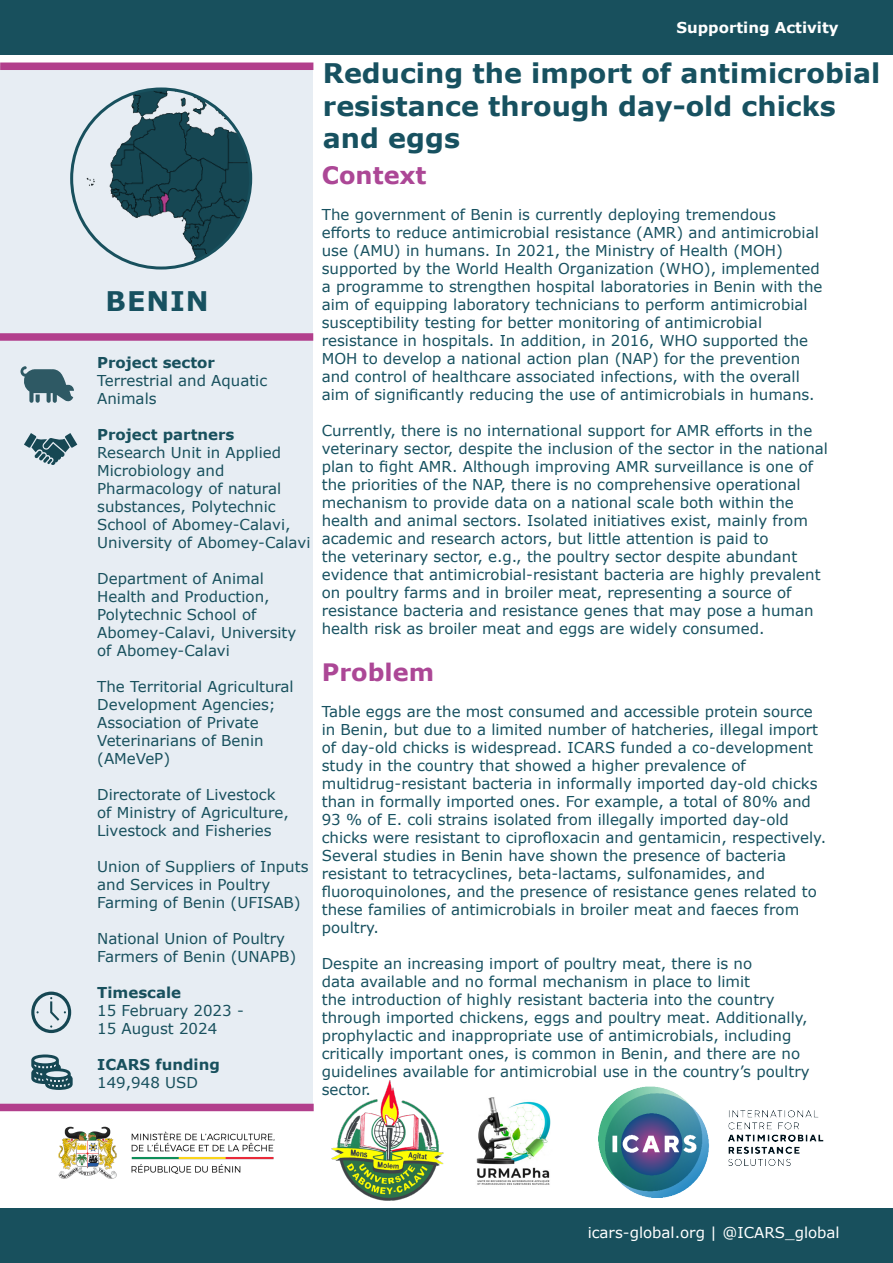
<style>
.page{position:relative;width:893px;height:1263px;background:#fff}
.page>*{position:absolute;margin:0;border:0;box-sizing:border-box;transform-origin:0 0}
.t1{font:700 27px/32.4px "Verdana";color:#175160}
.t2{font:700 24px "Verdana";color:#ac4796}
.t3{font:15px/18px "Verdana";color:#175160}
.t4{font:15px/18px "Verdana";color:#18505d}
.t5{font:700 15px "Verdana";color:#18505d}
.t6{font:15px "Verdana";color:#fff}
.t7{font:700 15px "Verdana";color:#fff}
</style>
<div class="page">
<img style="left:476px;top:1097px;width:75px;height:88px">
<div style="left:0;top:1209px;width:893px;height:54px;background:#18505d"></div>
<div style="left:0;top:66px;width:313px;height:1045px;background:#e7edf3"></div>
<img style="left:599px;top:1087px;width:225px;height:111px">
<div style="left:0;top:63px;width:313px;height:7px;background:#b23f8c"></div>
<div style="left:0;top:333px;width:313px;height:8px;background:#b23f8c"></div>
<img style="left:72px;top:89px;width:179px;height:179px;border-radius:90px">
<div style="left:0;top:1104px;width:314px;height:7px;background:#b23f8c"></div>
<svg style="left:24px;top:433px;width:53px;height:32px"></svg>
<svg style="left:31px;top:991px;width:40px;height:42px"></svg>
<svg style="left:31px;top:1054px;width:42px;height:36px"></svg>
<div style="left:0;top:0;width:893px;height:54px;background:#18505d"></div>
<svg style="left:20px;top:366px;width:54px;height:37px"></svg>
<img style="left:331px;top:1080px;width:112px;height:120px">
<img style="left:40px;top:1111px;width:251px;height:68px">
<p class="t1" style="left:106px;top:284px;width:105px">BENIN</p>
<p class="t5" style="left:97px;top:352px;width:119px">Project sector</p>
<p class="t4" style="left:97px;top:371px;width:172px">Terrestrial and Aquatic<br>Animals</p>
<p class="t5" style="left:97px;top:424px;width:139px">Project partners</p>
<p class="t4" style="left:97px;top:443px;width:215px">Research Unit in Applied<br>Microbiology and<br>Pharmacology of natural substances, Polytechnic<br>School of Abomey-Calavi,<br>University of Abomey-Calavi</p>
<p class="t4" style="left:97px;top:569px;width:201px">Department of Animal<br>Health and Production,<br>Polytechnic School of<br>Abomey-Calavi, University of Abomey-Calavi</p>
<p class="t4" style="left:97px;top:677px;width:198px">The Territorial Agricultural<br>Development Agencies;<br>Association of Private<br>Veterinarians of Benin (AMeVeP)</p>
<p class="t4" style="left:97px;top:785px;width:193px">Directorate of Livestock of Ministry of Agriculture,<br>Livestock and Fisheries</p>
<p class="t4" style="left:97px;top:857px;width:213px">Union of Suppliers of Inputs and Services in Poultry<br>Farming of Benin (UFISAB)</p>
<p class="t4" style="left:97px;top:929px;width:201px">National Union of Poultry<br>Farmers of Benin (UNAPB)</p>
<p class="t5" style="left:97px;top:982px;width:86px">Timescale</p>
<p class="t4" style="left:97px;top:1001px;width:148px">15 February 2023 -</p>
<p class="t4" style="left:97px;top:1019px;width:122px">15 August 2024</p>
<p class="t5" style="left:97px;top:1054px;width:124px">ICARS funding</p>
<p class="t4" style="left:97px;top:1073px;width:102px">149,948 USD</p>
<p class="t7" style="left:676px;top:17px;width:164px">Supporting Activity</p>
<p class="t1" style="left:323px;top:57px;width:559px">Reducing the import of antimicrobial resistance through day-old chicks and eggs</p>
<p class="t2" style="left:322px;top:159px;width:106px">Context</p>
<p class="t3" style="left:322px;top:206px;width:502px">The government of Benin is currently deploying tremendous efforts to reduce antimicrobial resistance (AMR) and antimicrobial use (AMU) in humans. In 2021, the Ministry of Health (MOH) supported by the World Health Organization (WHO), implemented a programme to strengthen hospital laboratories in Benin with the aim of equipping laboratory technicians to perform antimicrobial susceptibility testing for better monitoring of antimicrobial resistance in hospitals. In addition, in 2016, WHO supported the MOH to develop a national action plan (NAP) for the prevention and control of healthcare associated infections, with the overall aim of significantly reducing the use of antimicrobials in humans.</p>
<p class="t3" style="left:322px;top:422px;width:508px">Currently, there is no international support for AMR efforts in the veterinary sector, despite the inclusion of the sector in the national plan to fight AMR. Although improving AMR surveillance is one of the priorities of the NAP, there is no comprehensive operational mechanism to provide data on a national scale both within the health and animal sectors. Isolated initiatives exist, mainly from academic and research actors, but little attention is paid to<br>the veterinary sector, e.g., the poultry sector despite abundant evidence that antimicrobial-resistant bacteria are highly prevalent on poultry farms and in broiler meat, representing a source of resistance bacteria and resistance genes that may pose a human health risk as broiler meat and eggs are widely consumed.</p>
<p class="t2" style="left:322px;top:655px;width:114px">Problem</p>
<p class="t3" style="left:322px;top:703px;width:506px">Table eggs are the most consumed and accessible protein source in Benin, but due to a limited number of hatcheries, illegal import of day-old chicks is widespread. ICARS funded a co-development study in the country that showed a higher prevalence of multidrug-resistant bacteria in informally imported day-old chicks than in formally imported ones. For example, a total of 80% and 93 % of E. coli strains isolated from illegally imported day-old chicks were resistant to ciprofloxacin and gentamicin, respectively.</p>
<p class="t3" style="left:322px;top:847px;width:496px">Several studies in Benin have shown the presence of bacteria resistant to tetracyclines, beta-lactams, sulfonamides, and fluoroquinolones, and the presence of resistance genes related to these families of antimicrobials in broiler meat and faeces from poultry.</p>
<p class="t3" style="left:322px;top:955px;width:489px">Despite an increasing import of poultry meat, there is no<br>data available and no formal mechanism in place to limit<br>the introduction of highly resistant bacteria into the country through imported chickens, eggs and poultry meat. Additionally, prophylactic and inappropriate use of antimicrobials, including critically important ones, is common in Benin, and there are no guidelines available for antimicrobial use in the country’s poultry sector.</p>
<p class="t6" style="left:588px;top:1222px;width:253px">icars-global.org | @ICARS_global</p>
</div>
